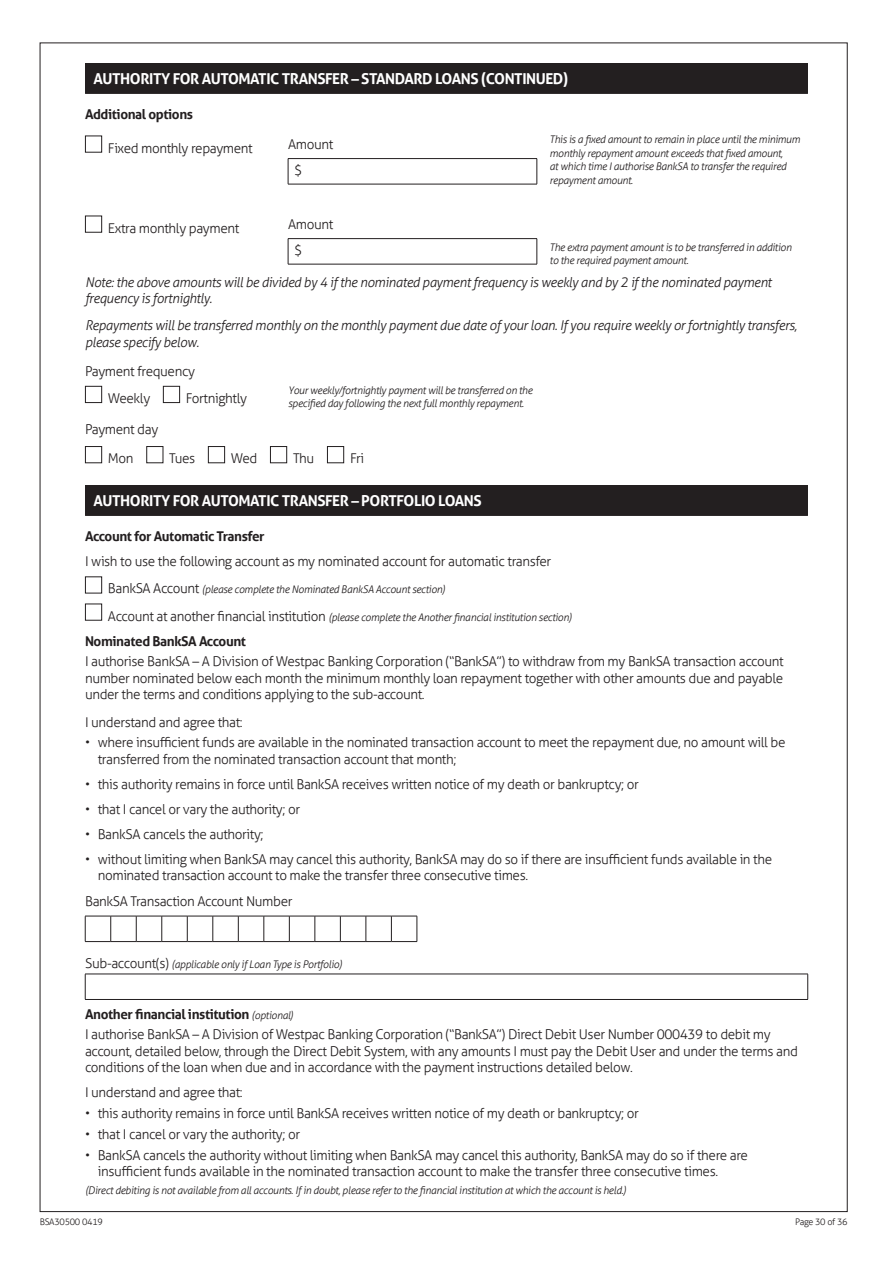
<style>
.page{position:relative;width:893px;height:1263px;background:#fff}
.page>*{position:absolute;margin:0;border:0;box-sizing:border-box;transform-origin:0 0}
.t1{font:700 15px "Aller";letter-spacing:-.03em;color:#fff}
.t2{font:300 13.5px/16.5px "Aller";letter-spacing:-.03em;color:#231f20}
.t3{font:italic 300 13.5px/16.5px "Aller";letter-spacing:-.03em;color:#231f20}
.t4{font:700 13.5px "Aller";letter-spacing:-.03em;color:#231f20}
.t5{font:italic 300 10.5px/13.5px "Aller";letter-spacing:-.03em;color:#231f20}
.t6{font:300 9px "Aller";letter-spacing:-.03em;color:#231f20}
.s1{font-style:normal;font-size:13.5px}
.s2{font-weight:700}
.s3{font-style:italic;font-size:10.5px}
</style>
<div class="page">
<div style="left:85px;top:64px;width:723px;height:29px;background:#231f20"></div>
<hr style="left:85px;top:92px;width:723px;height:2px;background:#231f20">
<hr style="left:288px;top:158px;width:249px;height:1px;background:#231f20">
<svg style="left:537px;top:159px;width:1px;height:25px"></svg>
<hr style="left:288px;top:184px;width:249px;height:1px;background:#231f20">
<hr style="left:288px;top:238px;width:249px;height:1px;background:#231f20">
<svg style="left:537px;top:239px;width:1px;height:25px"></svg>
<hr style="left:288px;top:264px;width:249px;height:1px;background:#231f20">
<svg style="left:288px;top:159px;width:1px;height:25px"></svg>
<svg style="left:288px;top:239px;width:1px;height:25px"></svg>
<div style="left:85px;top:136px;width:17px;height:17px;border:1px solid #231f20"></div>
<div style="left:85px;top:216px;width:17px;height:17px;border:1px solid #231f20"></div>
<div style="left:85px;top:386px;width:17px;height:17px;border:1px solid #231f20"></div>
<div style="left:163px;top:386px;width:17px;height:17px;border:1px solid #231f20"></div>
<div style="left:85px;top:446px;width:17px;height:17px;border:1px solid #231f20"></div>
<div style="left:146px;top:446px;width:17px;height:17px;border:1px solid #231f20"></div>
<div style="left:208px;top:446px;width:17px;height:17px;border:1px solid #231f20"></div>
<div style="left:270px;top:446px;width:17px;height:17px;border:1px solid #231f20"></div>
<div style="left:327px;top:446px;width:17px;height:17px;border:1px solid #231f20"></div>
<div style="left:85px;top:486px;width:723px;height:29px;background:#231f20"></div>
<hr style="left:85px;top:514px;width:723px;height:2px;background:#231f20">
<div style="left:85px;top:576px;width:17px;height:17px;border:1px solid #231f20"></div>
<div style="left:85px;top:604px;width:17px;height:17px;border:1px solid #231f20"></div>
<svg style="left:85px;top:916px;width:333px;height:26px"></svg>
<hr style="left:85px;top:974px;width:723px;height:1px;background:#231f20">
<svg style="left:85px;top:974px;width:1px;height:25px"></svg>
<svg style="left:807px;top:974px;width:1px;height:25px"></svg>
<hr style="left:85px;top:999px;width:723px;height:1px;background:#231f20">
<p class="t1" style="left:94px;top:69px;width:476px">AUTHORITY FOR AUTOMATIC TRANSFER – STANDARD LOANS (CONTINUED)</p>
<p class="t4" style="left:85px;top:106px;width:110px">Additional options</p>
<p class="t2" style="left:108px;top:140px;width:146px">Fixed monthly repayment</p>
<p class="t2" style="left:288px;top:136px;width:47px">Amount</p>
<p class="t5" style="left:550px;top:133px;width:252px">This is a fixed amount to remain in place until the minimum monthly repayment amount exceeds that fixed amount,<br>at which time I authorise BankSA to transfer the required repayment amount.</p>
<p class="t2" style="left:294px;top:161px;width:10px">$</p>
<p class="t2" style="left:108px;top:220px;width:133px">Extra monthly payment</p>
<p class="t2" style="left:288px;top:216px;width:47px">Amount</p>
<p class="t5" style="left:550px;top:240px;width:244px">The extra payment amount is to be transferred in addition to the required payment amount.</p>
<p class="t2" style="left:294px;top:242px;width:10px">$</p>
<p class="t3" style="left:85px;top:274px;width:688px">Note: the above amounts will be divided by 4 if the nominated payment frequency is weekly and by 2 if the nominated payment frequency is fortnightly.</p>
<p class="t3" style="left:85px;top:317px;width:713px">Repayments will be transferred monthly on the monthly payment due date of your loan. If you require weekly or fortnightly transfers, please specify below.</p>
<p class="t2" style="left:85px;top:363px;width:112px">Payment frequency</p>
<p class="t5" style="left:288px;top:383px;width:246px">Your weekly/fortnightly payment will be transferred on the</p>
<p class="t2" style="left:108px;top:390px;width:44px">Weekly</p>
<p class="t5" style="left:288px;top:397px;width:237px">specified day following the next full monthly repayment.</p>
<p class="t2" style="left:186px;top:390px;width:63px">Fortnightly</p>
<p class="t2" style="left:85px;top:415px;width:75px;line-height:29px;text-align:center">Payment day<br>Mon</p>
<p class="t2" style="left:169px;top:450px;width:27px">Tues</p>
<p class="t2" style="left:231px;top:450px;width:28px">Wed</p>
<p class="t2" style="left:293px;top:450px;width:23px">Thu</p>
<p class="t2" style="left:350px;top:450px;width:16px">Fri</p>
<p class="t1" style="left:94px;top:491px;width:390px">AUTHORITY FOR AUTOMATIC TRANSFER – PORTFOLIO LOANS</p>
<p class="t4" style="left:85px;top:528px;width:181px">Account for Automatic Transfer</p>
<p class="t2" style="left:85px;top:553px;width:468px">I wish to use the following account as my nominated account for automatic transfer</p>
<p class="t5" style="left:108px;top:583px;width:339px"><span class="s1">BankSA Account</span> (please complete the Nominated BankSA Account section)</p>
<p class="t5" style="left:108px;top:610px;width:465px"><span class="s1">Account at another financial institution</span> (please complete the Another financial institution section)</p>
<p class="t4" style="left:85px;top:632px;width:162px">Nominated BankSA Account</p>
<p class="t2" style="left:85px;top:653px;width:700px;text-align:justify">I authorise BankSA – A Division of Westpac Banking Corporation (“BankSA”) to withdraw from my BankSA transaction account number nominated below each month the minimum monthly loan repayment together with other amounts due and payable under the terms and conditions applying to the sub-account.</p>
<p class="t2" style="left:85px;top:713px;width:159px">I understand and agree that:</p>
<p class="t2" style="left:98px;top:734px;width:689px;text-indent:-13px">• where insufficient funds are available in the nominated transaction account to meet the repayment due, no amount will be transferred from the nominated transaction account that month;</p>
<p class="t2" style="left:85px;top:776px;width:555px">• this authority remains in force until BankSA receives written notice of my death or bankruptcy; or</p>
<p class="t2" style="left:85px;top:801px;width:217px">• that I cancel or vary the authority; or</p>
<p class="t2" style="left:85px;top:826px;width:180px">• BankSA cancels the authority;</p>
<p class="t2" style="left:98px;top:851px;width:676px;text-indent:-13px">• without limiting when BankSA may cancel this authority, BankSA may do so if there are insufficient funds available in the nominated transaction account to make the transfer three consecutive times.</p>
<p class="t2" style="left:85px;top:893px;width:209px">BankSA Transaction Account Number</p>
<p class="t5" style="left:85px;top:957px;width:258px"><span class="s1">Sub-account(s)</span> (applicable only if Loan Type is Portfolio)</p>
<p class="t2" style="left:85px;top:1003px;width:687px;line-height:20.7px"><span class="s2">Another financial institution</span> <span class="s3">(optional)<br></span>I authorise BankSA – A Division of Westpac Banking Corporation (“BankSA”) Direct Debit User Number 000439 to debit my</p>
<p class="t2" style="left:85px;top:1043px;width:714px">account, detailed below, through the Direct Debit System, with any amounts I must pay the Debit User and under the terms and conditions of the loan when due and in accordance with the payment instructions detailed below.</p>
<p class="t2" style="left:85px;top:1084px;width:159px">I understand and agree that:</p>
<p class="t2" style="left:85px;top:1105px;width:555px">• this authority remains in force until BankSA receives written notice of my death or bankruptcy; or</p>
<p class="t2" style="left:85px;top:1126px;width:217px">• that I cancel or vary the authority; or</p>
<p class="t2" style="left:98px;top:1147px;width:652px;text-indent:-13px">• BankSA cancels the authority without limiting when BankSA may cancel this authority, BankSA may do so if there are insufficient funds available in the nominated transaction account to make the transfer three consecutive times.</p>
<p class="t5" style="left:85px;top:1183px;width:543px">(Direct debiting is not available from all accounts. If in doubt, please refer to the financial institution at which the account is held.)</p>
<p class="t6" style="left:40px;top:1216px;width:65px">BSA30500 0419</p>
<p class="t6" style="left:795px;top:1216px;width:54px">Page 30 of 36</p>
</div>
